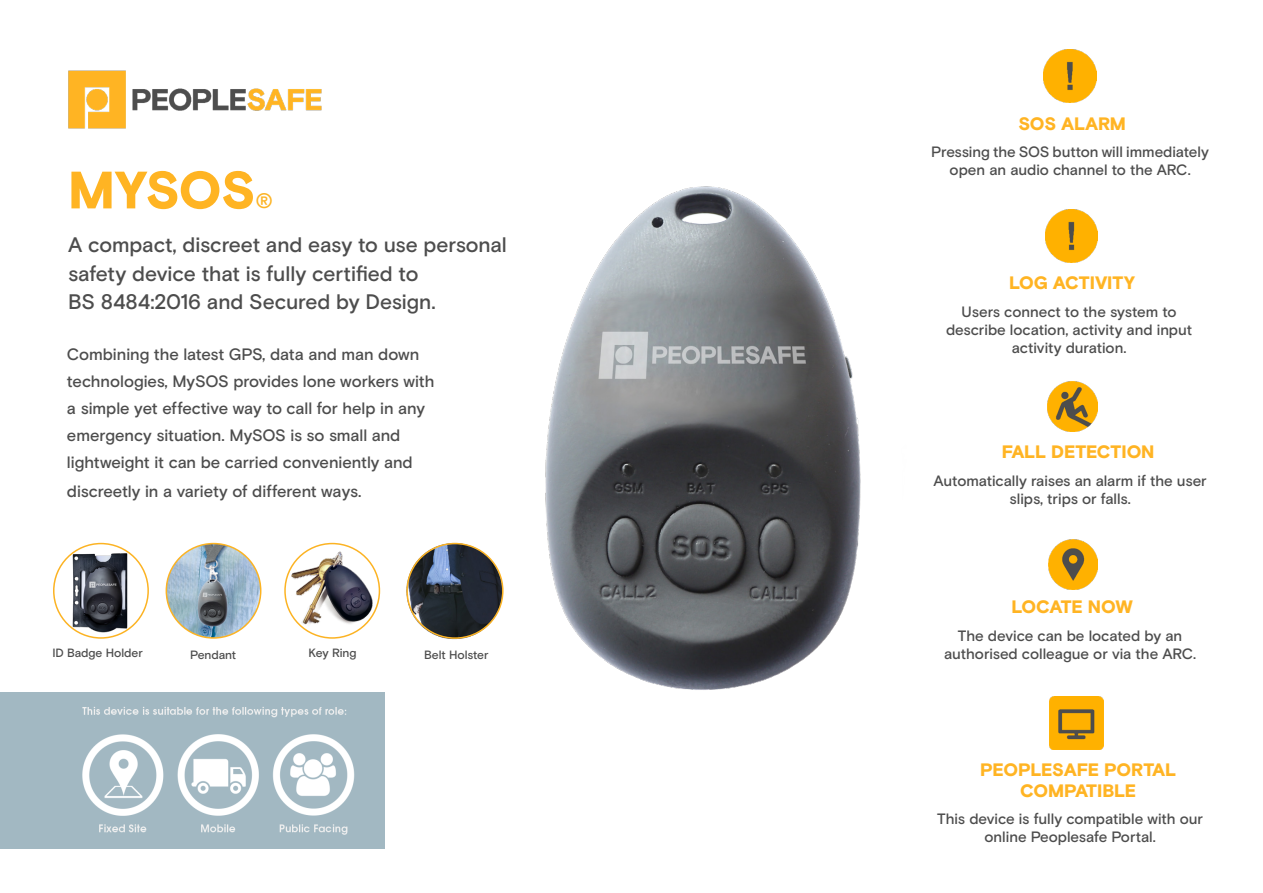
<style>
.page{position:relative;width:1263px;height:893px;background:#fff}
.page>*{position:absolute;margin:0;border:0;box-sizing:border-box;transform-origin:0 0}
.t1{font:900 52.5px "Basis Grotesque";letter-spacing:-.015em;color:#ffb423}
.t2{font:500 21px/28.5px "Basis Grotesque";letter-spacing:-.005em;color:#4d4d4d}
.t3{font:500 21px "Basis Grotesque";color:#fcb323}
.t4{font:900 18px/21.6px "Basis Grotesque";letter-spacing:-.01em;color:#ffb423;text-align:center}
.t5{font:500 16.5px/27px "Basis Grotesque";color:#4d4d4d}
.t6{font:500 15px/18px "Basis Grotesque";letter-spacing:-.005em;color:#4d4d4d;text-align:center}
.t7{font:500 12px "Basis Grotesque";letter-spacing:-.005em;color:#4d4d4d}
</style>
<div class="page">
<img style="left:545px;top:186px;width:316px;height:504px">
<img style="left:406px;top:542px;width:98px;height:98px">
<img style="left:1044px;top:49px;width:52px;height:53px">
<img style="left:1045px;top:209px;width:52px;height:53px">
<img style="left:1047px;top:381px;width:50px;height:51px">
<img style="left:1049px;top:540px;width:49px;height:49px">
<img style="left:1050px;top:697px;width:53px;height:52px">
<div style="left:0;top:692px;width:385px;height:156px;background:#a2b8c2"></div>
<img style="left:82px;top:707px;width:273px;height:128px">
<img style="left:70px;top:545px;width:63px;height:93px">
<div style="left:53px;top:543px;width:96px;height:96px;border:2px solid #fcb323;border-radius:50%"></div>
<img style="left:166px;top:544px;width:95px;height:94px;border-radius:47px">
<div style="left:166px;top:543px;width:95px;height:96px;border:2px solid #fcb323;border-radius:50%"></div>
<img style="left:287px;top:547px;width:91px;height:86px">
<div style="left:284px;top:543px;width:96px;height:96px;border:2px solid #fcb323;border-radius:50%"></div>
<div style="left:406px;top:543px;width:97px;height:96px;border:2px solid #fcb323;border-radius:50%"></div>
<img style="left:68px;top:70px;width:254px;height:59px">
<p class="t1" style="left:68px;top:159px;width:189px">MYSOS</p>
<p class="t3" style="left:255px;top:189px;width:19px">®</p>
<p class="t2" style="left:68px;top:231px;width:440px">A compact, discreet and easy to use personal safety device that is fully certified to</p>
<p class="t2" style="left:68px;top:288px;width:369px">BS 8484:2016 and Secured by Design.</p>
<p class="t5" style="left:67px;top:342px;width:369px">Combining the latest GPS, data and man down technologies, MySOS provides lone workers with a simple yet effective way to call for help in any emergency situation. MySOS is so small and lightweight it can be carried conveniently and</p>
<p class="t5" style="left:67px;top:478px;width:296px">discreetly in a variety of different ways.</p>
<p class="t7" style="left:52px;top:646px;width:92px">ID Badge Holder</p>
<p class="t7" style="left:190px;top:647px;width:48px">Pendant</p>
<p class="t7" style="left:309px;top:646px;width:49px">Key Ring</p>
<p class="t7" style="left:424px;top:647px;width:66px">Belt Holster</p>
<p class="t4" style="left:1018px;top:113px;width:109px">SOS ALARM</p>
<p class="t6" style="left:931px;top:143px;width:279px">Pressing the SOS button will immediately open an audio channel to the ARC.</p>
<p class="t4" style="left:1009px;top:273px;width:128px">LOG ACTIVITY</p>
<p class="t6" style="left:946px;top:303px;width:247px">Users connect to the system to describe location, activity and input activity duration.</p>
<p class="t4" style="left:1002px;top:442px;width:154px">FALL DETECTION</p>
<p class="t6" style="left:933px;top:472px;width:275px">Automatically raises an alarm if the user slips, trips or falls.</p>
<p class="t4" style="left:1011px;top:597px;width:123px">LOCATE NOW</p>
<p class="t6" style="left:958px;top:627px;width:226px">The device can be located by an</p>
<p class="t6" style="left:944px;top:645px;width:254px">authorised colleague or via the ARC.</p>
<p class="t4" style="left:980px;top:760px;width:197px">PEOPLESAFE PORTAL<br>COMPATIBLE</p>
<p class="t6" style="left:937px;top:810px;width:267px">This device is fully compatible with our</p>
<p class="t6" style="left:984px;top:828px;width:173px">online Peoplesafe Portal.</p>
</div>
